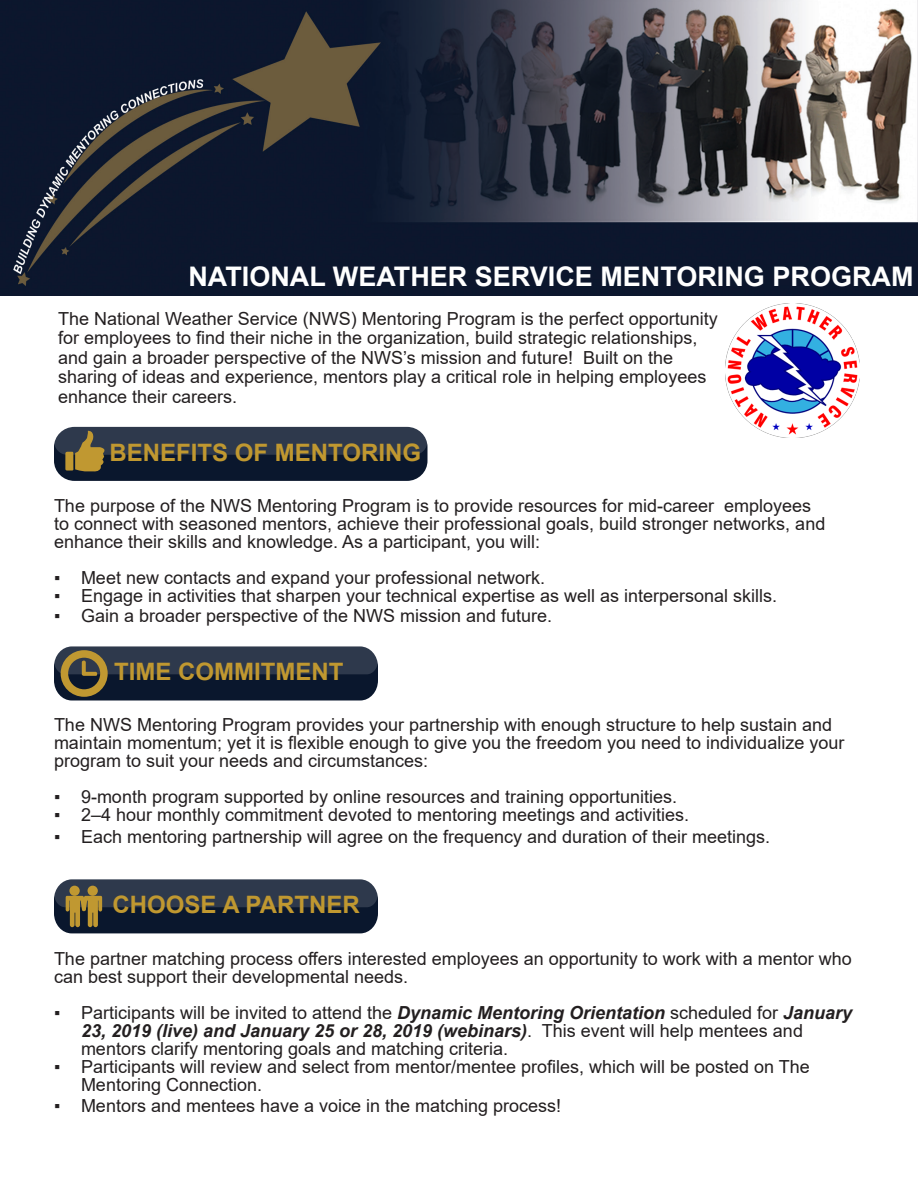
<style>
.page{position:relative;width:918px;height:1188px;background:#fff}
.page>*{position:absolute;margin:0;border:0;box-sizing:border-box;transform-origin:0 0}
.t1{font:700 27px "Arial";color:#fff}
.t2{font:700 24px "Arial";color:#c09830}
.t3{font:18px/18px "Arial";color:#231f20}
.s1{font-weight:700;font-style:italic}
</style>
<div class="page">
<img style="left:0;top:0;width:918px;height:296px">
<svg style="left:54px;top:646px;width:324px;height:54px"></svg>
<svg style="left:54px;top:879px;width:324px;height:54px"></svg>
<div style="left:54px;top:427px;width:374px;height:54px;background:#0a172d;border-radius:20px"></div>
<div style="left:54px;top:427px;width:374px;height:28px;background:#2e394c;border-radius:13px"></div>
<svg style="left:65px;top:431px;width:40px;height:41px"></svg>
<img style="left:726px;top:304px;width:133px;height:133px">
<p class="t1" style="left:188px;top:258px;width:727px">NATIONAL WEATHER SERVICE MENTORING PROGRAM</p>
<p class="t3" style="left:58px;top:309px;width:661px;line-height:19.5px">The National Weather Service (NWS) Mentoring Program is the perfect opportunity for employees to find their niche in the organization, build strategic relationships, and gain a broader perspective of the NWS’s mission and future! Built on the sharing of ideas and experience, mentors play a critical role in helping employees enhance their careers.</p>
<p class="t2" style="left:110px;top:436px;width:313px">BENEFITS OF MENTORING</p>
<p class="t3" style="left:54px;top:497px;width:773px">The purpose of the NWS Mentoring Program is to provide resources for mid-career employees to connect with seasoned mentors, achieve their professional goals, build stronger networks, and enhance their skills and knowledge. As a participant, you will:</p>
<p class="t3" style="left:54px;top:569px;width:493px">▪ Meet new contacts and expand your professional network.</p>
<p class="t3" style="left:54px;top:587px;width:725px">▪ Engage in activities that sharpen your technical expertise as well as interpersonal skills.</p>
<p class="t3" style="left:54px;top:606px;width:500px">▪ Gain a broader perspective of the NWS mission and future.</p>
<p class="t2" style="left:114px;top:656px;width:231px">TIME COMMITMENT</p>
<p class="t3" style="left:54px;top:716px;width:792px">The NWS Mentoring Program provides your partnership with enough structure to help sustain and maintain momentum; yet it is flexible enough to give you the freedom you need to individualize your program to suit your needs and circumstances:</p>
<p class="t3" style="left:54px;top:788px;width:625px">▪ 9-month program supported by online resources and training opportunities.</p>
<p class="t3" style="left:54px;top:806px;width:637px">▪ 2–4 hour monthly commitment devoted to mentoring meetings and activities.</p>
<p class="t3" style="left:54px;top:827px;width:718px">▪ Each mentoring partnership will agree on the frequency and duration of their meetings.</p>
<p class="t2" style="left:113px;top:889px;width:249px">CHOOSE A PARTNER</p>
<p class="t3" style="left:54px;top:949px;width:799px">The partner matching process offers interested employees an opportunity to work with a mentor who can best support their developmental needs.</p>
<p class="t3" style="left:81px;top:1003px;width:773px;text-indent:-27px">▪ Participants will be invited to attend the <span class="s1">Dynamic Mentoring Orientation</span> scheduled for <span class="s1">January<br>23, 2019 (live) and January 25 or 28, 2019 (webinars)</span>. This event will help mentees and mentors clarify mentoring goals and matching criteria.</p>
<p class="t3" style="left:81px;top:1057px;width:730px;text-indent:-27px">▪ Participants will review and select from mentor/mentee profiles, which will be posted on The<br>Mentoring Connection.</p>
<p class="t3" style="left:54px;top:1097px;width:509px">▪ Mentors and mentees have a voice in the matching process!</p>
</div>
